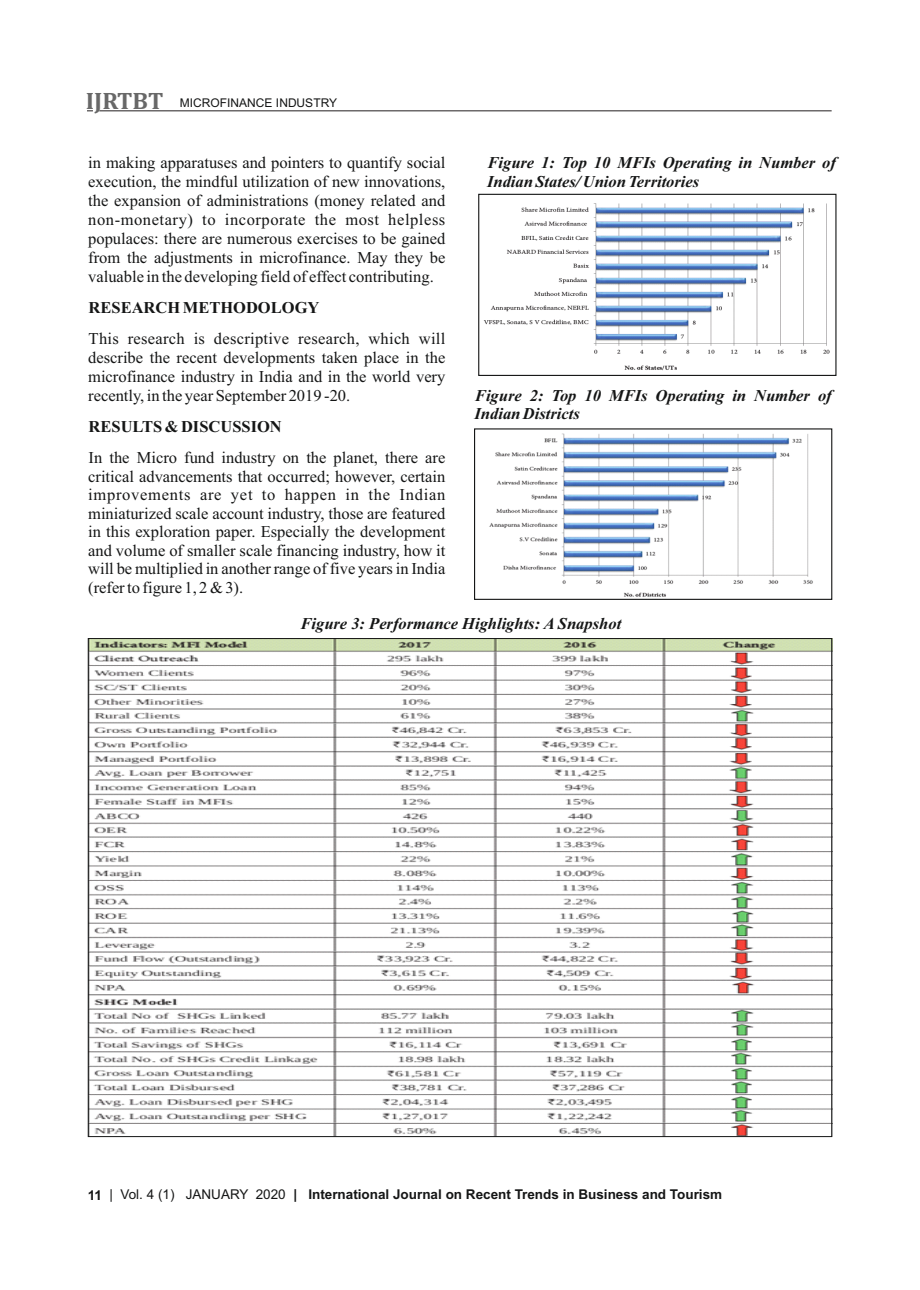
<style>
.page{position:relative;width:920px;height:1290px;background:#fff}
.page>*{position:absolute;margin:0;border:0;box-sizing:border-box;transform-origin:0 0}
.t1{font:700 24px "Cambria";color:#686868}
.t2{font:16.5px/19px "Times New Roman";color:#151616;text-align:justify}
.t3{font:italic 700 16.5px/18.6px "Times New Roman";color:#151616}
.t4{font:700 16.5px "Times New Roman";color:#151616}
.t5{font:700 13.5px "Arial";color:#151616}
.t6{font:12px "Arial";color:#151616}
.s1{font-weight:400}
</style>
<div class="page">
<hr style="left:99px;top:110px;width:733px;height:1px;background:#231f20">
<img style="left:483px;top:203px;width:347px;height:168px">
<div style="left:478px;top:194px;width:358px;height:182px;border:1px solid #151616"></div>
<img style="left:90px;top:640px;width:740px;height:495px">
<img style="left:489px;top:433px;width:324px;height:164px">
<div style="left:474px;top:428px;width:358px;height:172px;border:1px solid #151616"></div>
<h1 class="t1" style="left:86px;top:90px;width:79px">IJRTBT</h1>
<p class="t6" style="left:180px;top:99px;width:159px">MICROFINANCE INDUSTRY</p>
<p class="t2" style="left:88px;top:155px;width:359px">in making apparatuses and pointers to quantify social execution, the mindful utilization of new innovations, the expansion of administrations (money related and non-monetary) to incorporate the most helpless populaces: there are numerous exercises to be gained from the adjustments in microfinance. May they be valuable in the developing field of effect contributing.</p>
<p class="t4" style="left:89px;top:302px;width:232px">RESEARCH METHODOLOGY</p>
<p class="t2" style="left:88px;top:331px;width:359px">This research is descriptive research, which will describe the recent developments taken place in the microfinance industry in India and in the world very recently, in the year September 2019 -20.</p>
<p class="t4" style="left:89px;top:421px;width:195px">RESULTS &amp; DISCUSSION</p>
<p class="t2" style="left:88px;top:450px;width:359px;line-height:18.5px">In the Micro fund industry on the planet, there are critical advancements that occurred; however, certain improvements are yet to happen in the Indian miniaturized scale account industry, those are featured in this exploration paper. Especially the development and volume of smaller scale financing industry, how it will be multiplied in another range of five years in India (refer to figure 1, 2 &amp; 3).</p>
<p class="t3" style="left:300px;top:615px;width:322px">Figure 3: Performance Highlights: A Snapshot</p>
<p class="t3" style="left:487px;top:155px;width:350px">Figure 1: Top 10 MFIs Operating in Number of<br>Indian States/ Union Territories</p>
<p class="t3" style="left:475px;top:387px;width:359px">Figure 2: Top 10 MFIs Operating in Number of<br>Indian Districts</p>
<p class="t5" style="left:88px;top:1189px;width:636px">11 <span class="s1">| Vol. 4 (1) JANUARY 2020</span> | International Journal on Recent Trends in Business and Tourism</p>
</div>
